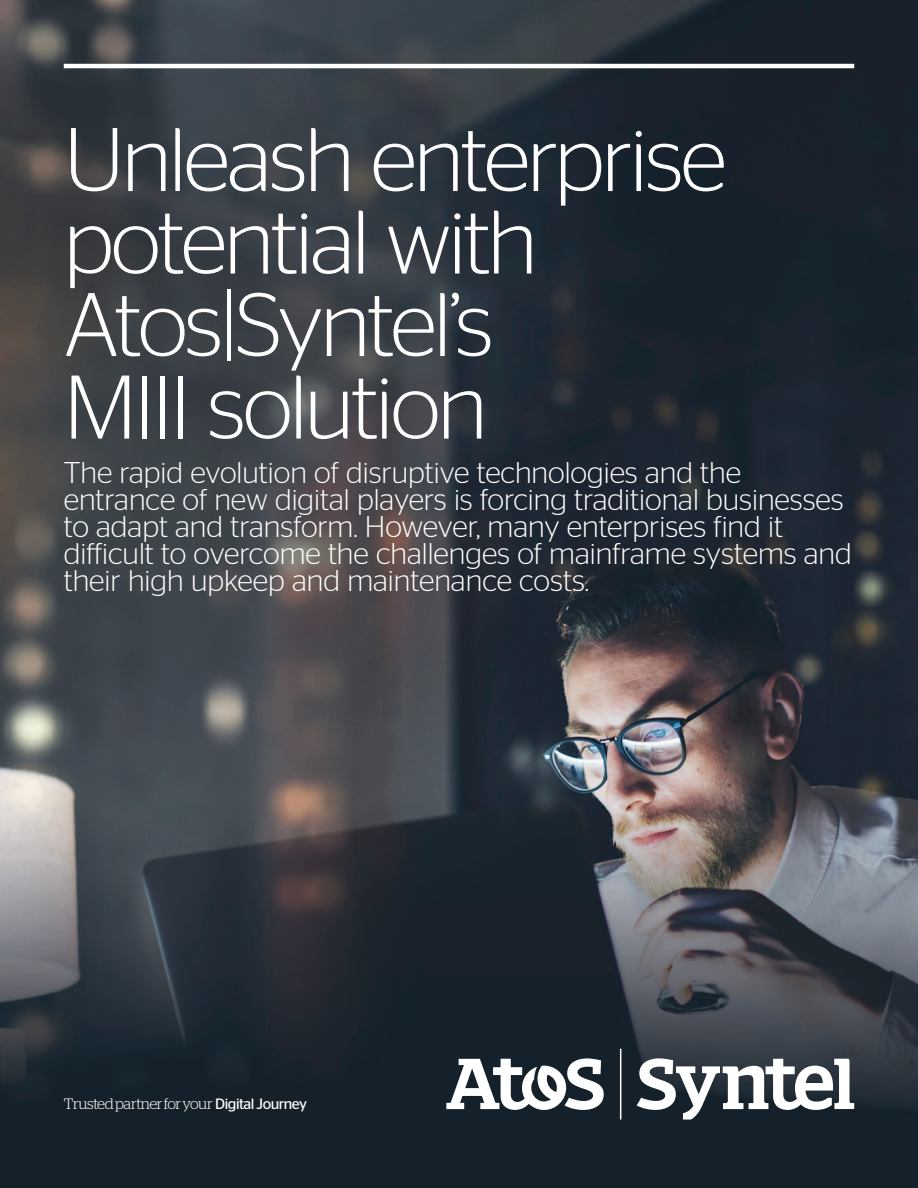
<style>
.page{position:relative;width:918px;height:1188px;background:#fff}
.page>*{position:absolute;margin:0;border:0;box-sizing:border-box;transform-origin:0 0}
.Title_60pt_light{font:300 90px/82.5px "Stag Sans";letter-spacing:-.03em;color:#fff}
.Intro_text_20pt_ligh{font:300 30px/27px "Stag Sans";color:#fff}
.Body_copy{font:300 15px "Stag";letter-spacing:-.03em;color:#fff}
.s1{font-family:"Stag Sans";font-weight:400}
</style>
<div class="page">
<img style="left:0;top:0;width:918px;height:1188px">
<svg style="left:446px;top:1058px;width:158px;height:52px"></svg>
<hr style="left:620px;top:1049px;width:1px;height:71px;background:#fff">
<svg style="left:637px;top:1058px;width:217px;height:62px"></svg>
<hr style="left:64px;top:64px;width:790px;height:4px;background:#fff">
<p class="Title_60pt_light" style="left:64px;top:117px;width:664px">Unleash enterprise potential with<br>Atos|Syntel’s<br>MIII solution</p>
<p class="Intro_text_20pt_ligh" style="left:64px;top:458px;width:790px">The rapid evolution of disruptive technologies and the entrance of new digital players is forcing traditional businesses to adapt and transform. However, many enterprises find it difficult to overcome the challenges of mainframe systems and their high upkeep and maintenance costs.</p>
<p class="Body_copy" style="left:64px;top:1095px;width:245px">Trusted partner for your <span class="s1">Digital Journey</span></p>
</div>
